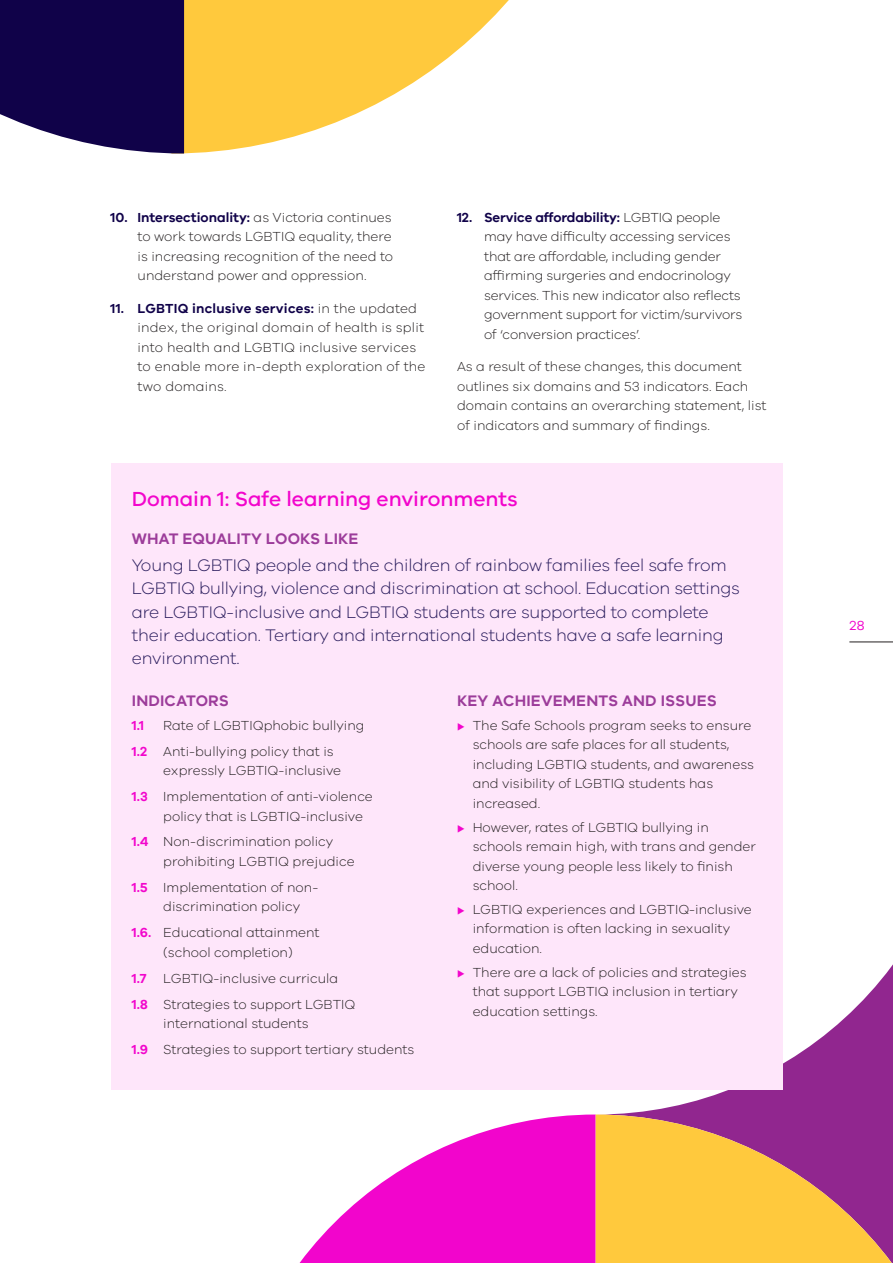
<style>
.page{position:relative;width:893px;height:1263px;background:#fff}
.page>*{position:absolute;margin:0;border:0;box-sizing:border-box;transform-origin:0 0}
._150__Sub_Header_H2{font:500 21px "VIC";color:#f205cc}
._116__Intro_Body_Dom{font:300 17.25px/23.2px "VIC";letter-spacing:-.01em;color:#281b5c}
._155__Sub_Header_H3{font:600 15.75px "VIC";letter-spacing:.01em;color:#9c3c9a}
._120__Body_Copy{font:300 13.5px/19.5px "VIC";color:#231f20}
._125__Body_Bullets_N{font:300 13.5px/19.5px "VIC";color:#231f20}
._125__Body_Bullets_N-2{font:600 13.5px "VIC";color:#f205cc}
.t1{font:13.5px "VIC";color:#f205cc}
.s1{font-weight:600;color:#100249}
.s2{font-weight:600;color:#f205cc}
.s3{color:#f205cc}
</style>
<div class="page">
<hr style="left:849px;top:642px;width:44px;height:1px;background:#231f20">
<svg style="left:615px;top:745px;width:278px;height:369px"></svg>
<svg style="left:299px;top:1114px;width:297px;height:149px;fill:#f205cc"></svg>
<svg style="left:596px;top:1114px;width:297px;height:149px;background:#df9a54"></svg>
<div style="left:111px;top:463px;width:671px;height:627px;background:#fee6fa"></div>
<svg style="left:184px;top:0;width:325px;height:154px;fill:#ffc93d"></svg>
<svg style="left:0;top:0;width:184px;height:154px;background:#241758"></svg>
<p class="_120__Body_Copy" style="left:138px;top:207px;width:257px;text-align:justify;text-indent:-27px"><span class="s1">10. Intersectionality:</span> as Victoria continues to work towards LGBTIQ equality, there is increasing recognition of the need to understand power and oppression.</p>
<p class="_120__Body_Copy" style="left:138px;top:298px;width:289px;text-indent:-27px"><span class="s1">11. LGBTIQ inclusive services:</span> in the updated index, the original domain of health is split into health and LGBTIQ inclusive services to enable more in-depth exploration of the two domains.</p>
<p class="_120__Body_Copy" style="left:484px;top:207px;width:260px;text-indent:-27px"><span class="s1">12. Service affordability:</span> LGBTIQ people may have difficulty accessing services that are affordable, including gender affirming surgeries and endocrinology services. This new indicator also reflects government support for victim/survivors of ‘conversion practices’.</p>
<p class="_120__Body_Copy" style="left:457px;top:356px;width:311px">As a result of these changes, this document outlines six domains and 53 indicators. Each domain contains an overarching statement, list of indicators and summary of findings.</p>
<h2 class="_150__Sub_Header_H2" style="left:132px;top:486px;width:387px">Domain 1: Safe learning environments</h2>
<h3 class="_155__Sub_Header_H3" style="left:132px;top:529px;width:228px">WHAT EQUALITY LOOKS LIKE</h3>
<p class="_116__Intro_Body_Dom" style="left:132px;top:553px;width:610px">Young LGBTIQ people and the children of rainbow families feel safe from LGBTIQ bullying, violence and discrimination at school. Education settings are LGBTIQ-inclusive and LGBTIQ students are supported to complete their education. Tertiary and international students have a safe learning environment.</p>
<h3 class="_155__Sub_Header_H3" style="left:132px;top:691px;width:99px">INDICATORS</h3>
<p class="_125__Body_Bullets_N-2" style="left:132px;top:717px;width:14px">1.1</p>
<p class="_125__Body_Bullets_N" style="left:163px;top:715px;width:203px">Rate of LGBTIQphobic bullying</p>
<p class="_125__Body_Bullets_N" style="left:163px;top:741px;width:179px;text-indent:-32px"><span class="s2">1.2</span> Anti-bullying policy that is expressly LGBTIQ-inclusive</p>
<p class="_125__Body_Bullets_N" style="left:163px;top:786px;width:211px;text-indent:-32px"><span class="s2">1.3</span> Implementation of anti-violence policy that is LGBTIQ-inclusive</p>
<p class="_125__Body_Bullets_N" style="left:163px;top:832px;width:193px;text-indent:-32px"><span class="s2">1.4</span> Non-discrimination policy prohibiting LGBTIQ prejudice</p>
<p class="_125__Body_Bullets_N" style="left:163px;top:877px;width:157px;text-indent:-32px"><span class="s2">1.5</span> Implementation of non&shy;discrimination policy</p>
<p class="_125__Body_Bullets_N" style="left:132px;top:922px;width:189px;text-align:center"><span class="s2">1.6.</span> Educational attainment (school completion)</p>
<p class="_125__Body_Bullets_N" style="left:132px;top:968px;width:208px"><span class="s2">1.7</span> LGBTIQ-inclusive curricula</p>
<p class="_125__Body_Bullets_N" style="left:163px;top:994px;width:194px;text-indent:-32px"><span class="s2">1.8</span> Strategies to support LGBTIQ international students</p>
<p class="_125__Body_Bullets_N" style="left:132px;top:1039px;width:284px"><span class="s2">1.9</span> Strategies to support tertiary students</p>
<h3 class="_155__Sub_Header_H3" style="left:457px;top:691px;width:261px">KEY ACHIEVEMENTS AND ISSUES</h3>
<p class="_120__Body_Copy" style="left:473px;top:715px;width:283px;text-indent:-16px"><span class="s3">◆</span> The Safe Schools program seeks to ensure schools are safe places for all students, including LGBTIQ students, and awareness and visibility of LGBTIQ students has increased.</p>
<p class="_120__Body_Copy" style="left:473px;top:817px;width:285px;text-indent:-16px"><span class="s3">◆</span> However, rates of LGBTIQ bullying in schools remain high, with trans and gender diverse young people less likely to finish school.</p>
<p class="_120__Body_Copy" style="left:473px;top:899px;width:281px;text-indent:-16px"><span class="s3">◆</span> LGBTIQ experiences and LGBTIQ-inclusive information is often lacking in sexuality education.</p>
<p class="_120__Body_Copy" style="left:473px;top:962px;width:275px;text-indent:-16px"><span class="s3">◆</span> There are a lack of policies and strategies that support LGBTIQ inclusion in tertiary education settings.</p>
<p class="t1" style="left:849px;top:617px;width:17px">28</p>
</div>
